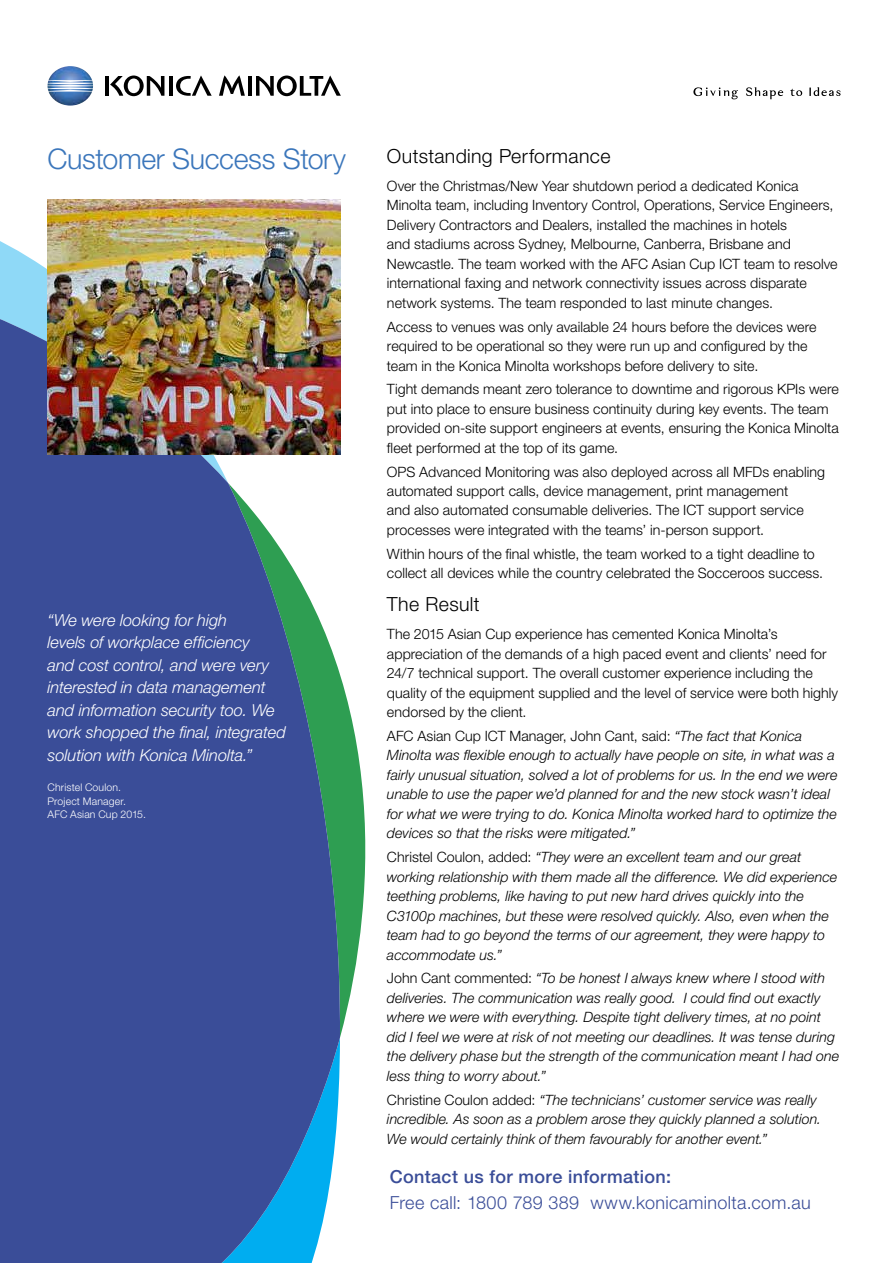
<style>
.page{position:relative;width:893px;height:1263px;background:#fff}
.page>*{position:absolute;margin:0;border:0;box-sizing:border-box;transform-origin:0 0}
.t1{font:300 28.5px "Helvetica Neue LT Std";letter-spacing:-.015em;color:#3b76bb}
.t2{font:300 19.5px "Helvetica Neue LT Std";letter-spacing:.02em;color:#000}
.t3{font:300 18px "Helvetica Neue LT Std";letter-spacing:.02em;color:#3a4d98}
.t4{font:500 18px "Helvetica Neue LT Std";letter-spacing:.02em;color:#3a4d98}
.t5{font:italic 300 16.5px/22.5px "Helvetica Neue LT Std";letter-spacing:-.005em;color:#fff}
.t6{font:300 14.25px/19.5px "Helvetica Neue LT Std";letter-spacing:.005em;color:#000}
.t7{font:italic 300 14.25px/19.5px "Helvetica Neue LT Std";color:#000}
.t8{font:300 10.5px/13.5px "Helvetica Neue LT Std";letter-spacing:.015em;color:#fff}
.s1{font-style:normal}
</style>
<div class="page">
<svg style="left:340px;top:675px;width:26px;height:362px;fill:#2e9e52"></svg>
<svg style="left:0;top:199px;width:228px;height:82px"></svg>
<svg style="left:0;top:281px;width:340px;height:982px;background:#425d9e"></svg>
<img style="left:48px;top:200px;width:293px;height:254px">
<img style="left:48px;top:66px;width:45px;height:40px">
<hr style="left:105px;top:76px;width:4px;height:20px;background:#000">
<hr style="left:169px;top:76px;width:4px;height:20px;background:#000">
<hr style="left:248px;top:76px;width:3px;height:20px;background:#000">
<svg style="left:176px;top:75px;width:36px;height:21px"></svg>
<svg style="left:110px;top:76px;width:54px;height:20px"></svg>
<svg style="left:256px;top:75px;width:85px;height:21px"></svg>
<svg style="left:219px;top:75px;width:26px;height:21px"></svg>
<svg style="left:746px;top:87px;width:37px;height:12px"></svg>
<svg style="left:809px;top:87px;width:31px;height:9px"></svg>
<svg style="left:693px;top:87px;width:45px;height:12px"></svg>
<svg style="left:790px;top:89px;width:12px;height:7px"></svg>
<h1 class="t1" style="left:48px;top:142px;width:300px">Customer Success Story</h1>
<p class="t5" style="left:48px;top:608px;width:240px">“We were looking for high<br>levels of workplace efficiency<br>and cost control, and were very interested in data management and information security too. We work shopped the final, integrated solution with Konica Minolta.”</p>
<p class="t8" style="left:48px;top:781px;width:100px">Christel Coulon.<br>Project Manager.<br>AFC Asian Cup 2015.</p>
<h2 class="t2" style="left:387px;top:144px;width:225px">Outstanding Performance</h2>
<p class="t6" style="left:387px;top:176px;width:452px">Over the Christmas/New Year shutdown period a dedicated Konica Minolta team, including Inventory Control, Operations, Service Engineers, Delivery Contractors and Dealers, installed the machines in hotels<br>and stadiums across Sydney, Melbourne, Canberra, Brisbane and Newcastle. The team worked with the AFC Asian Cup ICT team to resolve international faxing and network connectivity issues across disparate network systems. The team responded to last minute changes.</p>
<p class="t6" style="left:387px;top:316px;width:431px">Access to venues was only available 24 hours before the devices were required to be operational so they were run up and configured by the team in the Konica Minolta workshops before delivery to site.</p>
<p class="t6" style="left:387px;top:379px;width:453px">Tight demands meant zero tolerance to downtime and rigorous KPIs were put into place to ensure business continuity during key events. The team provided on-site support engineers at events, ensuring the Konica Minolta fleet performed at the top of its game.</p>
<p class="t6" style="left:387px;top:461px;width:439px">OPS Advanced Monitoring was also deployed across all MFDs enabling automated support calls, device management, print management<br>and also automated consumable deliveries. The ICT support service processes were integrated with the teams’ in-person support.</p>
<p class="t6" style="left:387px;top:544px;width:438px">Within hours of the final whistle, the team worked to a tight deadline to collect all devices while the country celebrated the Socceroos success.</p>
<h2 class="t2" style="left:387px;top:592px;width:94px">The Result</h2>
<p class="t6" style="left:387px;top:624px;width:453px">The 2015 Asian Cup experience has cemented Konica Minolta’s appreciation of the demands of a high paced event and clients’ need for 24/7 technical support. The overall customer experience including the quality of the equipment supplied and the level of service were both highly endorsed by the client.</p>
<p class="t7" style="left:387px;top:726px;width:452px"><span class="s1">AFC Asian Cup ICT Manager, John Cant, said:</span> “The fact that Konica Minolta was flexible enough to actually have people on site, in what was a fairly unusual situation, solved a lot of problems for us. In the end we were unable to use the paper we’d planned for and the new stock wasn’t ideal for what we were trying to do. Konica Minolta worked hard to optimize the devices so that the risks were mitigated.”</p>
<p class="t7" style="left:387px;top:847px;width:452px"><span class="s1">Christel Coulon, added:</span> “They were an excellent team and our great working relationship with them made all the difference. We did experience teething problems, like having to put new hard drives quickly into the C3100p machines, but these were resolved quickly. Also, even when the team had to go beyond the terms of our agreement, they were happy to accommodate us.”</p>
<p class="t7" style="left:387px;top:968px;width:454px"><span class="s1">John Cant commented:</span> “To be honest I always knew where I stood with deliveries. The communication was really good. I could find out exactly where we were with everything. Despite tight delivery times, at no point did I feel we were at risk of not meeting our deadlines. It was tense during the delivery phase but the strength of the communication meant I had one less thing to worry about.”</p>
<p class="t7" style="left:387px;top:1089px;width:436px"><span class="s1">Christine Coulon added:</span> “The technicians’ customer service was really incredible. As soon as a problem arose they quickly planned a solution.<br>We would certainly think of them favourably for another event.”</p>
<p class="t4" style="left:390px;top:1166px;width:283px">Contact us for more information:</p>
<p class="t3" style="left:390px;top:1191px;width:423px">Free call: 1800 789 389 www.konicaminolta.com.au</p>
</div>
